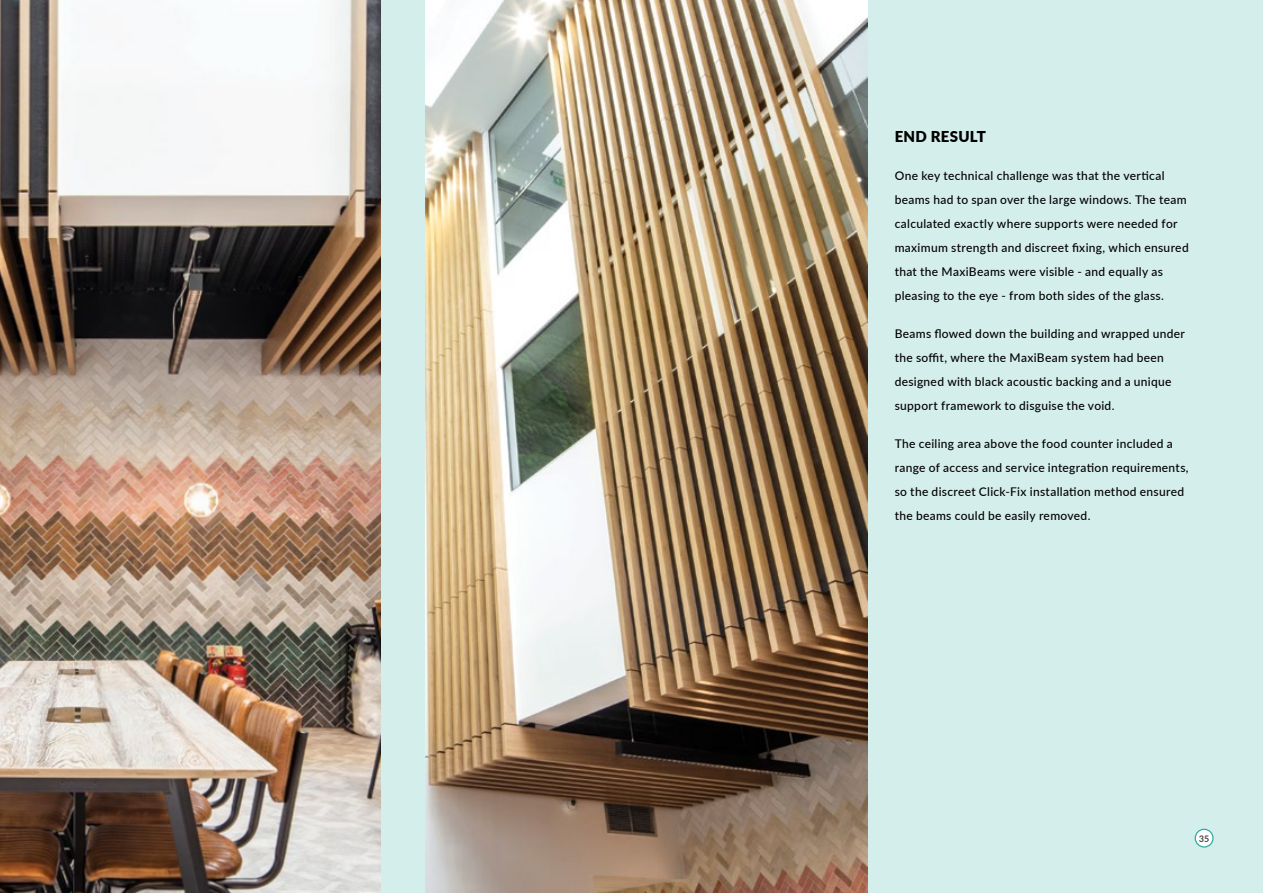
<style>
.page{position:relative;width:1263px;height:893px;background:#fff}
.page>*{position:absolute;margin:0;border:0;box-sizing:border-box;transform-origin:0 0}
.t1{font:900 15px "Lato";letter-spacing:.02em;color:#000}
.t2{font:500 12px/24px "Lato";letter-spacing:.025em;color:#000}
.t3{font:700 9px "Lato";color:#464547}
</style>
<div class="page">
<div style="left:0;top:0;width:1263px;height:893px;background:linear-gradient(to bottom,#d3edea,#d4eeeb)"></div>
<img style="left:0;top:0;width:380px;height:893px">
<img style="left:426px;top:0;width:441px;height:893px">
<div style="left:1195px;top:829px;width:18px;height:18px;background:#fff;border-radius:50%"></div>
<div style="left:1195px;top:829px;width:18px;height:19px;border:1px solid #27ab9a;border-radius:50%"></div>
<p class="t1" style="left:895px;top:125px;width:93px">END RESULT</p>
<p class="t2" style="left:895px;top:163px;width:296px">One key technical challenge was that the vertical beams had to span over the large windows. The team calculated exactly where supports were needed for maximum strength and discreet fixing, which ensured that the MaxiBeams were visible - and equally as pleasing to the eye - from both sides of the glass.</p>
<p class="t2" style="left:895px;top:321px;width:292px">Beams flowed down the building and wrapped under the soffit, where the MaxiBeam system had been designed with black acoustic backing and a unique support framework to disguise the void.</p>
<p class="t2" style="left:895px;top:431px;width:295px">The ceiling area above the food counter included a range of access and service integration requirements, so the discreet Click-Fix installation method ensured the beams could be easily removed.</p>
<p class="t3" style="left:1199px;top:833px;width:12px">35</p>
</div>
